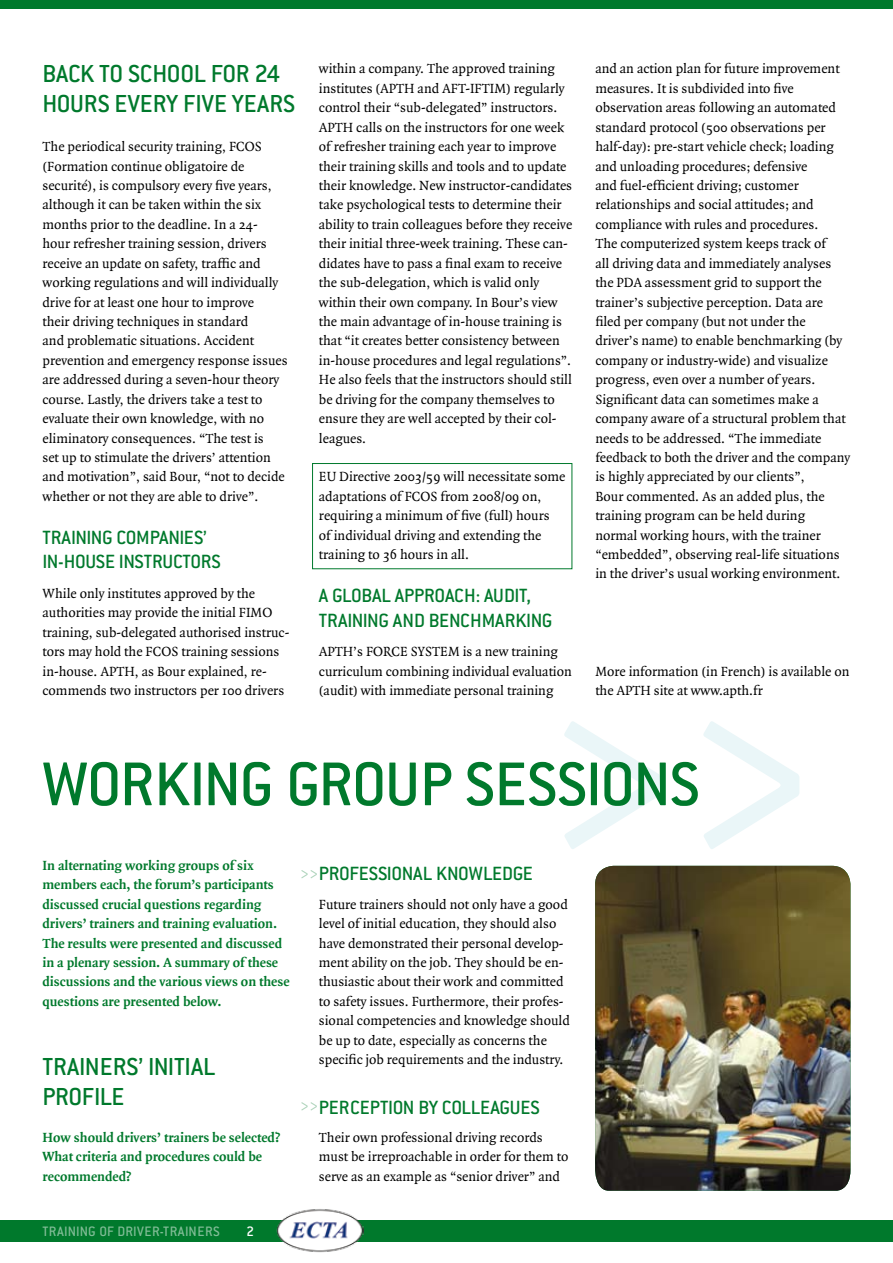
<style>
.page{position:relative;width:893px;height:1263px;background:#fff}
.page>*{position:absolute;margin:0;border:0;box-sizing:border-box;transform-origin:0 0}
.t1{font:500 67.8px "Conduit ITC";letter-spacing:-.02em;color:#00792c}
.t2{font:500 27px/30px "Conduit ITC";letter-spacing:-.005em;color:#00792c}
.t3{font:500 21px "Conduit ITC";letter-spacing:-.01em;color:#00792c}
.t4{font:500 15px "Conduit ITC";letter-spacing:.03em;color:#fff}
.t5{font:14.25px/19.4px "Quadraat";color:#000}
.t6{font:700 14.25px/19.4px "Quadraat";color:#00792c}
</style>
<div class="page">
<div style="left:0;top:1220px;width:893px;height:22px;background:#00792c"></div>
<div style="left:0;top:0;width:893px;height:9px;background:#00792c"></div>
<svg style="left:564px;top:721px;width:235px;height:128px"></svg>
<svg style="left:301px;top:1102px;width:16px;height:8px"></svg>
<svg style="left:301px;top:870px;width:16px;height:8px"></svg>
<img style="left:595px;top:866px;width:255px;height:325px">
<img style="left:277px;top:1209px;width:86px;height:44px">
<div style="left:312px;top:463px;width:260px;height:106px;border:1px solid #00792c"></div>
<h2 class="t2" style="left:43px;top:59px;width:100px">BACK TO SCHOO</h2>
<h2 class="t2" style="left:43px;top:59px;width:239px;text-indent:151px">L FOR 24<br>HOURS EVERY FIVE YEAR</h2>
<h2 class="t2" style="left:283px;top:89px;width:13px">S</h2>
<p class="t5" style="left:43px;top:137px;width:247px">The periodical security training, FCOS (Formation continue obligatoire de securité), is compulsory every five years, although it can be taken within the six months prior to the deadline. In a 24- hour refresher training session, drivers receive an update on safety, traffic and working regulations and will individually drive for at least one hour to improve<br>their driving techniques in standard<br>and problematic situations. Accident prevention and emergency response issues are addressed during a seven-hour theory course. Lastly, the drivers take a test to evaluate their own knowledge, with no eliminatory consequences. “The test is<br>set up to stimulate the drivers’ attention and motivation”, said Bour, “not to decide whether or not they are able to drive”.</p>
<h3 class="t3" style="left:43px;top:526px;width:18px">TRAININ</h3>
<h3 class="t3" style="left:102px;top:526px;width:67px">G COM PANIE</h3>
<h3 class="t3" style="left:194px;top:526px;width:14px">S’</h3>
<h3 class="t3" style="left:43px;top:550px;width:112px">IN-HOUSE INSTRUCTOR</h3>
<h3 class="t3" style="left:212px;top:550px;width:11px">S</h3>
<p class="t5" style="left:43px;top:584px;width:248px">While only institutes approved by the authorities may provide the initial FIMO training, sub-delegated authorised instruc&shy;tors may hold the FCOS training sessions in-house. APTH, as Bour explained, re&shy;commends two instructors per 100 drivers</p>
<p class="t5" style="left:319px;top:60px;width:255px">within a company. The approved training institutes (APTH and AFT-IFTIM) regularly control their “sub-delegated” instructors.<br>APTH calls on the instructors for one week of refresher training each year to improve their training skills and tools and to update their knowledge. New instructor-candidates take psychological tests to determine their ability to train colleagues before they receive their initial three-week training. These can&shy;didates have to pass a final exam to receive the sub-delegation, which is valid only within their own company. In Bour’s view the main advantage of in-house training is that “it creates better consistency between in-house procedures and legal regulations”.<br>He also feels that the instructors should still be driving for the company themselves to ensure they are well accepted by their col&shy;leagues.</p>
<p class="t5" style="left:319px;top:468px;width:248px">EU Directive 2003/59 will necessitate some adaptations of FCOS from 2008/09 on, requiring a minimum of five (full) hours<br>of individual driving and extending the training to 36 hours in all.</p>
<h3 class="t3" style="left:319px;top:584px;width:116px">A GLOBAL APPROACH</h3>
<h3 class="t3" style="left:476px;top:584px;width:57px">: AUDIT,</h3>
<h3 class="t3" style="left:319px;top:608px;width:18px">TRAININ</h3>
<h3 class="t3" style="left:378px;top:608px;width:73px">G AND BENCHMAR</h3>
<h3 class="t3" style="left:515px;top:608px;width:39px">KING</h3>
<p class="t5" style="left:319px;top:642px;width:254px">APTH’s FORCE SYSTEM is a new training curriculum combining individual evaluation (audit) with immediate personal training</p>
<p class="t5" style="left:595px;top:60px;width:257px">and an action plan for future improvement measures. It is subdivided into five observation areas following an automated standard protocol (500 observations per half-day): pre-start vehicle check; loading and unloading procedures; defensive<br>and fuel-efficient driving; customer relationships and social attitudes; and compliance with rules and procedures.<br>The computerized system keeps track of<br>all driving data and immediately analyses the PDA assessment grid to support the trainer’s subjective perception. Data are filed per company (but not under the driver’s name) to enable benchmarking (by company or industry-wide) and visualize progress, even over a number of years.<br>Significant data can sometimes make a company aware of a structural problem that needs to be addressed. “The immediate feedback to both the driver and the company is highly appreciated by our clients”,<br>Bour commented. As an added plus, the training program can be held during normal working hours, with the trainer “embedded”, observing real-life situations in the driver’s usual working environment.</p>
<p class="t5" style="left:595px;top:662px;width:256px">More information (in French) is available on the APTH site at www.apth.fr</p>
<h1 class="t1" style="left:43px;top:746px;width:655px">WORKING GROUP SESSIONS</h1>
<p class="t6" style="left:43px;top:856px;width:249px">In alternating working groups of six members each, the forum’s participants discussed crucial questions regarding drivers’ trainers and training evaluation.<br>The results were presented and discussed in a plenary session. A summary of these discussions and the various views on these questions are presented below.</p>
<h2 class="t2" style="left:43px;top:1051px;width:172px">TRAINERS’ INITIAL<br>PROFILE</h2>
<p class="t6" style="left:43px;top:1128px;width:239px">How should drivers’ trainers be selected?<br>What criteria and procedures could be recommended?</p>
<p class="t4" style="left:43px;top:1223px;width:179px">TRAINING OF DRIVER-TRAINERS</p>
<p class="t4" style="left:247px;top:1223px;width:9px">2</p>
<h3 class="t3" style="left:319px;top:862px;width:216px">PROFESSIONAL KNOWLEDGE</h3>
<p class="t5" style="left:319px;top:895px;width:252px">Future trainers should not only have a good level of initial education, they should also have demonstrated their personal develop&shy;ment ability on the job. They should be en&shy;thusiastic about their work and committed to safety issues. Furthermore, their profes&shy;sional competencies and knowledge should be up to date, especially as concerns the specific job requirements and the industry.</p>
<h3 class="t3" style="left:319px;top:1095px;width:221px">PERCEPTION BY COLLEAGUES</h3>
<p class="t5" style="left:319px;top:1128px;width:251px">Their own professional driving records must be irreproachable in order for them to serve as an example as “senior driver” and</p>
</div>
